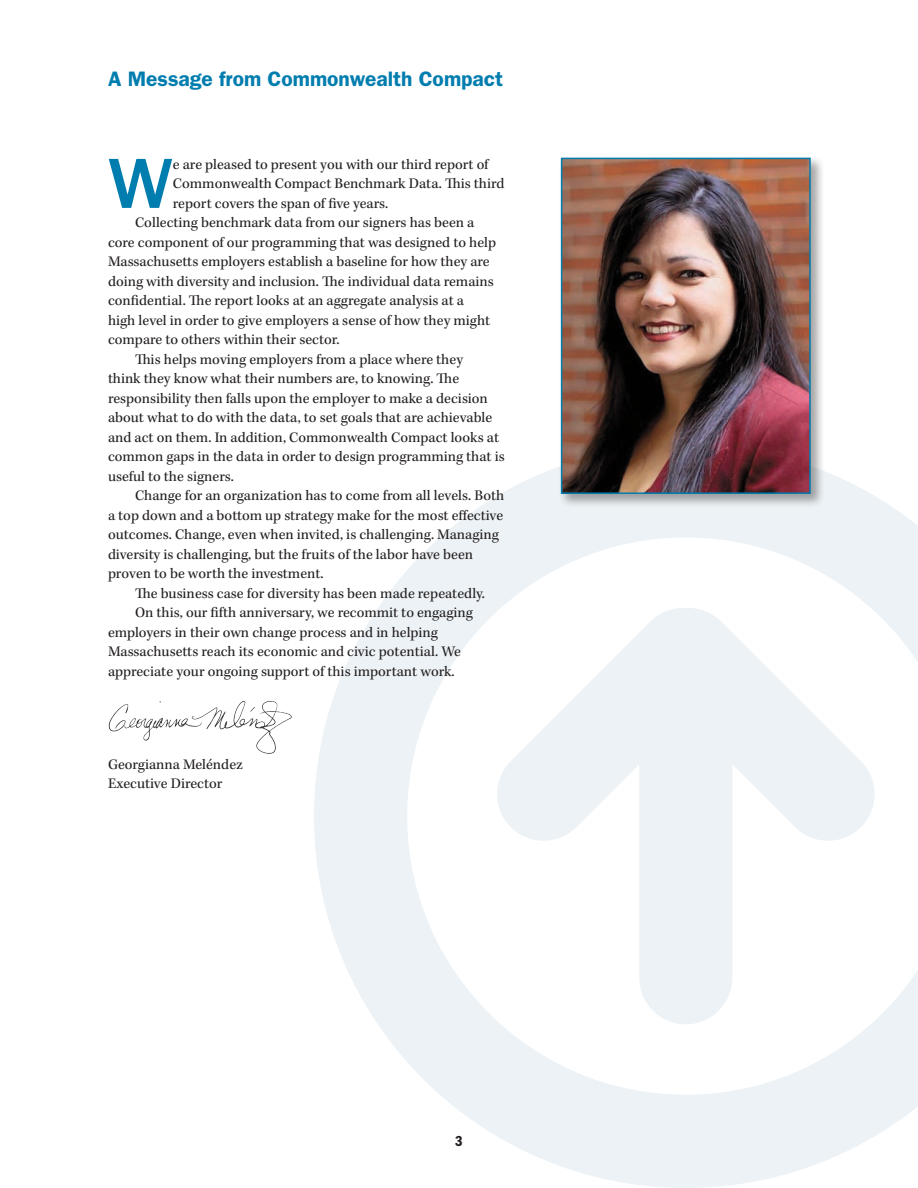
<style>
.page{position:relative;width:918px;height:1188px;background:#fff}
.page>*{position:absolute;margin:0;border:0;box-sizing:border-box;transform-origin:0 0}
.Drop_Caps_opening_pa{font:500 73.5px "Franklin Gothic";color:#007daf}
.heads{font:600 21px "ITC Franklin Gothic Std";color:#007daf}
.body_copy{font:15px/19.5px "Kepler Std";color:#231f20}
.Drop_Caps_opening_pa-2{font:15px/19.5px "Kepler Std";color:#231f20}
.t1{font:600 15px "Franklin Got Cd ITC";color:#231f20}
</style>
<div class="page">
<svg style="left:314px;top:467px;width:604px;height:721px"></svg>
<svg style="left:412px;top:523px;width:506px;height:548px"></svg>
<div style="left:559px;top:155px;width:266px;height:353px;background:#231f20;opacity:.4"></div>
<img style="left:564px;top:161px;width:244px;height:330px">
<div style="left:561px;top:158px;width:250px;height:336px;border:2px solid #007daf"></div>
<img style="left:108px;top:700px;width:184px;height:54px">
<p class="heads" style="left:108px;top:67px;width:397px">A Message from Commonwealth Compact</p>
<p class="Drop_Caps_opening_pa" style="left:108px;top:138px;width:66px">W</p>
<p class="Drop_Caps_opening_pa-2" style="left:173px;top:155px;width:333px">e are pleased to present you with our third report of<br>Commonwealth Compact Benchmark Data. This third report covers the span of five years.</p>
<p class="body_copy" style="left:108px;top:214px;width:390px;text-indent:27px">Collecting benchmark data from our signers has been a core component of our programming that was designed to help Massachusetts employers establish a baseline for how they are doing with diversity and inclusion. The individual data remains confidential. The report looks at an aggregate analysis at a<br>high level in order to give employers a sense of how they might compare to others within their sector.</p>
<p class="body_copy" style="left:108px;top:350px;width:398px;text-indent:27px">This helps moving employers from a place where they<br>think they know what their numbers are, to knowing. The responsibility then falls upon the employer to make a decision about what to do with the data, to set goals that are achievable and act on them. In addition, Commonwealth Compact looks at common gaps in the data in order to design programming that is useful to the signers.</p>
<p class="body_copy" style="left:108px;top:487px;width:398px;text-indent:27px">Change for an organization has to come from all levels. Both a top down and a bottom up strategy make for the most effective outcomes. Change, even when invited, is challenging. Managing diversity is challenging, but the fruits of the labor have been proven to be worth the investment.</p>
<p class="body_copy" style="left:135px;top:584px;width:351px">The business case for diversity has been made repeatedly.</p>
<p class="body_copy" style="left:108px;top:604px;width:366px;text-indent:27px">On this, our fifth anniversary, we recommit to engaging employers in their own change process and in helping Massachusetts reach its economic and civic potential. We appreciate your ongoing support of this important work.</p>
<p class="body_copy" style="left:108px;top:755px;width:136px">Georgianna Meléndez<br>Executive Director</p>
<p class="t1" style="left:455px;top:1132px;width:9px">3</p>
</div>
